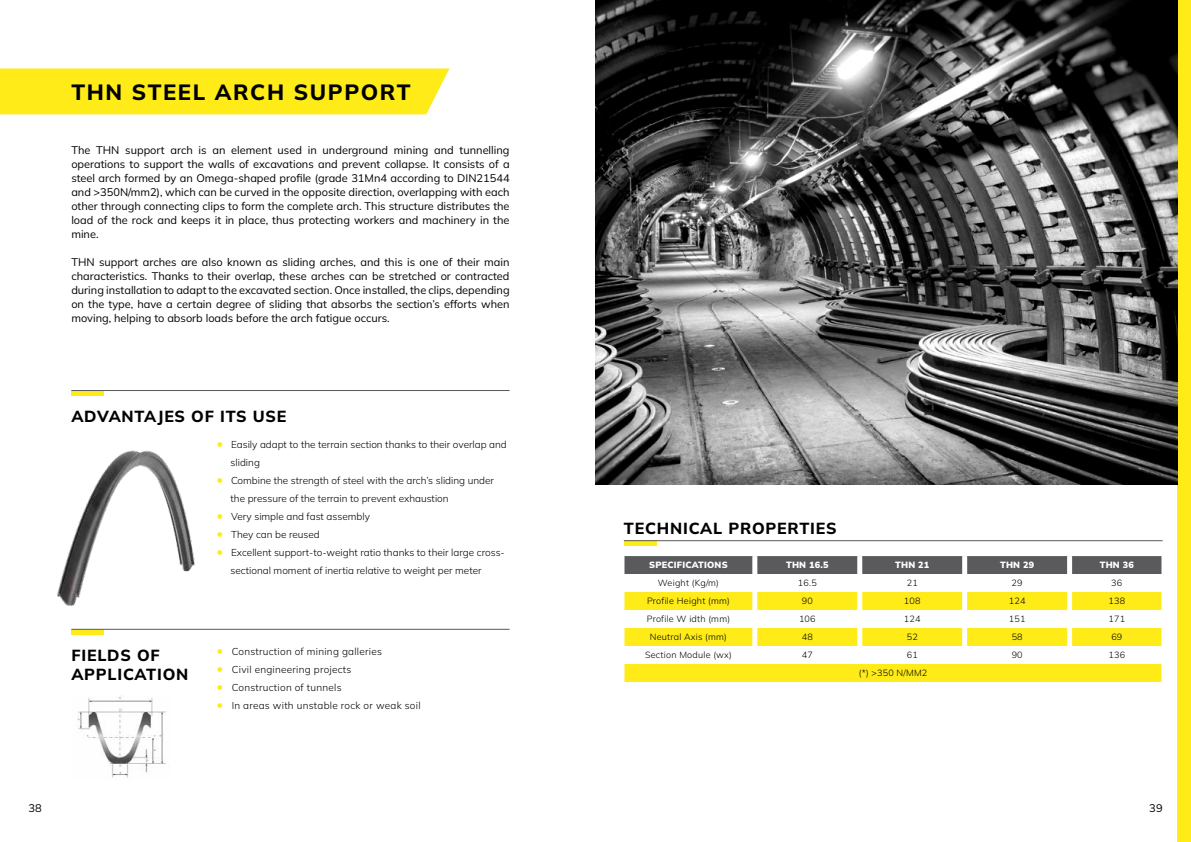
<style>
.page{position:relative;width:1191px;height:842px;background:#fff}
.page>*{position:absolute;margin:0;border:0;box-sizing:border-box;transform-origin:0 0}
.t1{font:800 22px "Mulish";letter-spacing:.075em;color:#000}
.t2{font:800 16px/19.2px "Mulish";letter-spacing:.05em;color:#000}
.t3{font:11px/14px "Mulish";color:#000;text-align:justify}
.t4{font:300 10px/18px "Mulish";color:#000}
.t5{font:300 10px "Mulish";letter-spacing:.025em;color:#000}
.t6{font:300 9px "Mulish";letter-spacing:.025em;color:#000}
.t7{font:900 9px "Mulish";letter-spacing:.025em;color:#fff}
.s1{font-weight:700;font-size:13px;color:#feeb17}
</style>
<div class="page">
<div style="left:1177px;top:0;width:14px;height:842px;background:#feeb17"></div>
<img style="left:595px;top:0;width:582px;height:485px">
<div style="left:71px;top:390px;width:33px;height:6px;background:#feeb17"></div>
<div style="left:71px;top:629px;width:33px;height:5px;background:#feeb17"></div>
<hr style="left:71px;top:390px;width:438px;height:1px;background:#5a5a5c">
<hr style="left:71px;top:629px;width:438px;height:1px;background:#5a5a5c">
<svg style="left:624px;top:541px;width:32px;height:5px"></svg>
<hr style="left:624px;top:540px;width:538px;height:1px;background:#5a5a5c">
<img style="left:77px;top:695px;width:90px;height:83px">
<div style="left:624px;top:556px;width:537px;height:18px;background:#5a5a5c"></div>
<svg style="left:624px;top:592px;width:537px;height:90px;fill:#feeb17"></svg>
<div style="left:752px;top:556px;width:5px;height:18px;background:#fff"></div>
<div style="left:857px;top:556px;width:5px;height:18px;background:#fff"></div>
<div style="left:962px;top:556px;width:5px;height:18px;background:#fff"></div>
<div style="left:1067px;top:556px;width:5px;height:18px;background:#fff"></div>
<div style="left:752px;top:592px;width:5px;height:18px;background:#fff"></div>
<div style="left:857px;top:592px;width:5px;height:18px;background:#fff"></div>
<div style="left:962px;top:592px;width:5px;height:18px;background:#fff"></div>
<div style="left:1067px;top:592px;width:5px;height:18px;background:#fff"></div>
<div style="left:752px;top:610px;width:5px;height:18px;background:#fff"></div>
<div style="left:857px;top:610px;width:5px;height:18px;background:#fff"></div>
<div style="left:962px;top:610px;width:5px;height:18px;background:#fff"></div>
<div style="left:1067px;top:610px;width:5px;height:18px;background:#fff"></div>
<div style="left:752px;top:628px;width:5px;height:18px;background:#fff"></div>
<div style="left:857px;top:628px;width:5px;height:18px;background:#fff"></div>
<div style="left:962px;top:628px;width:5px;height:18px;background:#fff"></div>
<div style="left:1067px;top:628px;width:5px;height:18px;background:#fff"></div>
<div style="left:752px;top:646px;width:5px;height:18px;background:#fff"></div>
<div style="left:857px;top:646px;width:5px;height:18px;background:#fff"></div>
<div style="left:962px;top:646px;width:5px;height:18px;background:#fff"></div>
<div style="left:1067px;top:646px;width:5px;height:18px;background:#fff"></div>
<img style="left:57px;top:450px;width:141px;height:180px">
<div style="left:0;top:69px;width:449px;height:45px;background:#feeb17"></div>
<h1 class="t1" style="left:71px;top:77px;width:341px">THN STEEL ARCH SUPPORT</h1>
<p class="t3" style="left:71px;top:143px;width:440px">The THN support arch is an element used in underground mining and tunnelling operations to support the walls of excavations and prevent collapse. It consists of a steel arch formed by an Omega-shaped profile (grade 31Mn4 according to DIN21544 and &gt;350N/mm2), which can be curved in the opposite direction, overlapping with each other through connecting clips to form the complete arch. This structure distributes the load of the rock and keeps it in place, thus protecting workers and machinery in the mine.</p>
<p class="t3" style="left:71px;top:255px;width:440px">THN support arches are also known as sliding arches, and this is one of their main characteristics. Thanks to their overlap, these arches can be stretched or contracted during installation to adapt to the excavated section. Once installed, the clips, depending on the type, have a certain degree of sliding that absorbs the section’s efforts when moving, helping to absorb loads before the arch fatigue occurs.</p>
<h2 class="t2" style="left:71px;top:406px;width:217px">ADVANTAJES OF ITS USE</h2>
<h2 class="t2" style="left:71px;top:645px;width:118px">FIELDS OF<br>APPLICATION</h2>
<p class="t4" style="left:230px;top:435px;width:278px;text-indent:-14px"><span class="s1">•</span> Easily adapt to the terrain section thanks to their overlap and sliding</p>
<p class="t4" style="left:230px;top:471px;width:265px;text-indent:-14px"><span class="s1">•</span> Combine the strength of steel with the arch’s sliding under the pressure of the terrain to prevent exhaustion</p>
<p class="t4" style="left:216px;top:507px;width:155px"><span class="s1">•</span> Very simple and fast assembly</p>
<p class="t4" style="left:216px;top:525px;width:105px"><span class="s1">•</span> They can be reused</p>
<p class="t4" style="left:230px;top:543px;width:276px;text-indent:-14px"><span class="s1">•</span> Excellent support-to-weight ratio thanks to their large cross&shy;sectional moment of inertia relative to weight per meter</p>
<p class="t5" style="left:216px;top:644px;width:167px"><span class="s1">•</span> Construction of mining galleries</p>
<p class="t5" style="left:216px;top:662px;width:137px"><span class="s1">•</span> Civil engineering projects</p>
<p class="t5" style="left:216px;top:680px;width:127px"><span class="s1">•</span> Construction of tunnels</p>
<p class="t5" style="left:216px;top:698px;width:206px"><span class="s1">•</span> In areas with unstable rock or weak soil</p>
<h2 class="t2" style="left:624px;top:518px;width:214px">TECHNICAL PROPERTIES</h2>
<p class="t7" style="left:649px;top:559px;width:80px">SPECIFICATIONS</p>
<p class="t7" style="left:786px;top:559px;width:44px">THN 16.5</p>
<p class="t7" style="left:895px;top:559px;width:36px">THN 21</p>
<p class="t7" style="left:1000px;top:559px;width:36px">THN 29</p>
<p class="t7" style="left:1099px;top:559px;width:36px">THN 36</p>
<p class="t6" style="left:658px;top:577px;width:62px">Weight (Kg/m)</p>
<p class="t6" style="left:798px;top:577px;width:20px">16.5</p>
<p class="t6" style="left:906px;top:577px;width:13px">21</p>
<p class="t6" style="left:1011px;top:577px;width:13px">29</p>
<p class="t6" style="left:1111px;top:577px;width:13px">36</p>
<p class="t6" style="left:647px;top:595px;width:84px">Profile Height (mm)</p>
<p class="t6" style="left:802px;top:595px;width:13px">90</p>
<p class="t6" style="left:904px;top:595px;width:18px">108</p>
<p class="t6" style="left:1008px;top:595px;width:18px">124</p>
<p class="t6" style="left:1108px;top:595px;width:18px">138</p>
<p class="t6" style="left:647px;top:613px;width:85px">Profile W idth (mm)</p>
<p class="t6" style="left:799px;top:613px;width:18px">106</p>
<p class="t6" style="left:904px;top:613px;width:18px">124</p>
<p class="t6" style="left:1008px;top:613px;width:18px">151</p>
<p class="t6" style="left:1108px;top:613px;width:18px">171</p>
<p class="t6" style="left:650px;top:631px;width:79px">Neutral Axis (mm)</p>
<p class="t6" style="left:802px;top:631px;width:13px">48</p>
<p class="t6" style="left:906px;top:631px;width:13px">52</p>
<p class="t6" style="left:1011px;top:631px;width:13px">58</p>
<p class="t6" style="left:1111px;top:631px;width:13px">69</p>
<p class="t6" style="left:645px;top:649px;width:88px">Section Module (wx)</p>
<p class="t6" style="left:802px;top:649px;width:13px">47</p>
<p class="t6" style="left:906px;top:649px;width:13px">61</p>
<p class="t6" style="left:1011px;top:649px;width:13px">90</p>
<p class="t6" style="left:1108px;top:649px;width:18px">136</p>
<p class="t6" style="left:858px;top:667px;width:70px">(*) &gt;350 N/MM2</p>
<p class="t3" style="left:28px;top:801px;width:15px">38</p>
<p class="t3" style="left:1149px;top:801px;width:15px">39</p>
</div>
